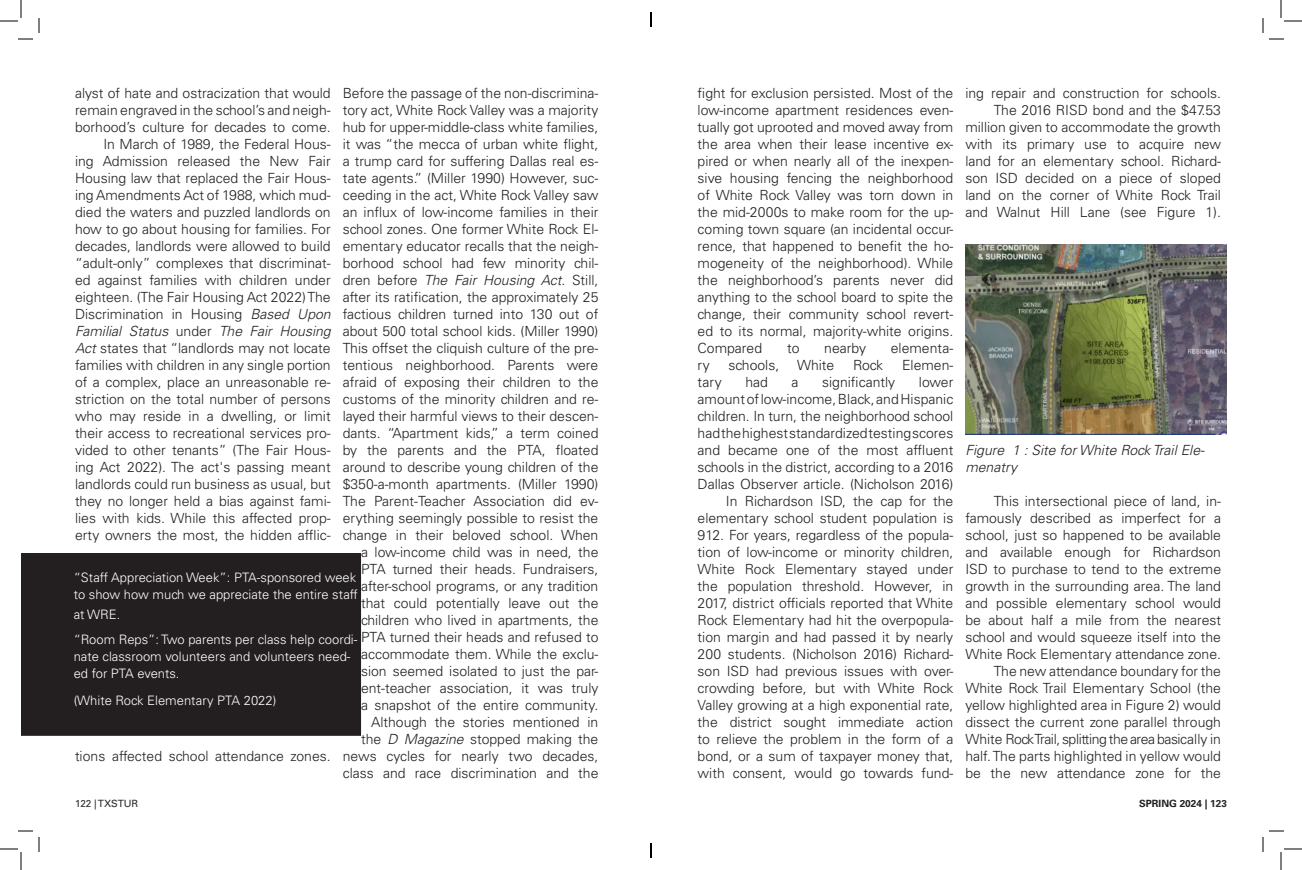
<style>
.page{position:relative;width:1302px;height:870px;background:#fff}
.page>*{position:absolute;margin:0;border:0;box-sizing:border-box;transform-origin:0 0}
.t1{font:300 14px/17px "Univers LT Std";color:#231f20;text-align:justify}
.t2{font:italic 300 14px/17px "Univers LT Std";color:#231f20}
.t3{font:300 13px/17px "Univers LT Std";color:#fff}
.t4{font:700 10px "Univers LT Std";color:#231f20}
.t5{font:10px "Univers LT Std";color:#262825}
.s1{font-style:italic}
.s2{color:#262825}
</style>
<div class="page">
<div style="left:22px;top:554px;width:339px;height:181px;background:#231f20"></div>
<div style="left:21px;top:553px;width:340px;height:183px;border:1px solid #231f20"></div>
<img style="left:965px;top:244px;width:262px;height:190px">
<svg style="left:0;top:0;width:40px;height:40px"></svg>
<svg style="left:0;top:830px;width:40px;height:40px"></svg>
<svg style="left:1262px;top:0;width:40px;height:40px"></svg>
<svg style="left:1262px;top:830px;width:40px;height:40px"></svg>
<svg style="left:650px;top:12px;width:2px;height:15px"></svg>
<svg style="left:650px;top:843px;width:2px;height:15px"></svg>
<p class="t1" style="left:75px;top:85px;width:257px">alyst of hate and ostracization that would remain engraved in the school’s and neigh&shy;borhood’s culture for decades to come.</p>
<p class="t1" style="left:75px;top:136px;width:257px;text-indent:28px">In March of 1989, the Federal Hous&shy;ing Admission released the New Fair Housing law that replaced the Fair Hous&shy;ing Amendments Act of 1988, which mud&shy;died the waters and puzzled landlords on how to go about housing for families. For decades, landlords were allowed to build “adult-only” complexes that discriminat&shy;ed against families with children under eighteen. (The Fair Housing Act 2022) The Discrimination in Housing <span class="s1">Based Upon Familial Status</span> under <span class="s1">The Fair Housing Act</span> states that “landlords may not locate families with children in any single portion of a complex, place an unreasonable re&shy;striction on the total number of persons who may reside in a dwelling, or limit their access to recreational services pro&shy;vided to other tenants” (The Fair Hous&shy;ing Act 2022). The act's passing meant landlords could run business as usual, but they no longer held a bias against fami&shy;lies with kids. While this affected prop&shy;erty owners the most, the hidden afflic-</p>
<p class="t1" style="left:343px;top:85px;width:257px">Before the passage of the non-discrimina&shy;tory act, White Rock Valley was a majority hub for upper-middle-class white families, it was “the mecca of urban white flight, a trump card for suffering Dallas real es&shy;tate agents.” (Miller 1990) However, suc&shy;ceeding in the act, White Rock Valley saw an influx of low-income families in their school zones. One former White Rock El&shy;ementary educator recalls that the neigh&shy;borhood school had few minority chil&shy;dren before <span class="s1">The Fair Housing Act</span>. Still, after its ratification, the approximately 25 factious children turned into 130 out of about 500 total school kids. (Miller 1990)<br>This offset the cliquish culture of the pre&shy;tentious neighborhood. Parents were afraid of exposing their children to the customs of the minority children and re&shy;layed their harmful views to their descen&shy;dants. “Apartment kids,” a term coined by the parents and the PTA, floated around to describe young children of the</p>
<p class="t1" style="left:343px;top:476px;width:257px;text-align:right">$350-a-month apartments. (Miller 1990)<br>The Parent-Teacher Association did ev&shy;erything seemingly possible to resist the change in their beloved school. When a low-income child was in need, the PTA turned their heads. Fundraisers, after-school programs, or any tradition that could potentially leave out the children who lived in apartments, the PTA turned their heads and refused to accommodate them. While the exclu&shy;sion seemed isolated to just the par&shy;ent-teacher association, it was truly<br>a snapshot of the entire community.</p>
<p class="t1" style="left:343px;top:714px;width:257px;text-align:right">Although the stories mentioned in<br>the <span class="s1">D Magazine</span> stopped making the news cycles for nearly two decades, class and race discrimination and the</p>
<p class="t3" style="left:74px;top:569px;width:286px">“Staff Appreciation Week”: PTA-sponsored week to show how much we appreciate the entire staff</p>
<p class="t3" style="left:74px;top:606px;width:48px">at WRE.</p>
<p class="t3" style="left:74px;top:631px;width:285px">“Room Reps”: Two parents per class help coordi&shy;nate classroom volunteers and volunteers need&shy;ed for PTA events.</p>
<p class="t3" style="left:74px;top:692px;width:204px">(White Rock Elementary PTA 2022)</p>
<p class="t1" style="left:75px;top:748px;width:257px">tions affected school attendance zones.</p>
<p class="t1" style="left:698px;top:84px;width:257px">fight for exclusion persisted. Most of the low-income apartment residences even&shy;tually got uprooted and moved away from the area when their lease incentive ex&shy;pired or when nearly all of the inexpen&shy;sive housing fencing the neighborhood of White Rock Valley was torn down in the mid-2000s to make room for the up&shy;coming town square (an incidental occur&shy;rence, that happened to benefit the ho&shy;mogeneity of the neighborhood). While the neighborhood’s parents never did anything to the school board to spite the change, their community school revert&shy;ed to its normal, majority-white origins.</p>
<p class="t1" style="left:698px;top:339px;width:66px">Compared</p>
<p class="t1" style="left:787px;top:339px;width:14px">to</p>
<p class="t1" style="left:824px;top:339px;width:43px">nearby</p>
<p class="t1" style="left:891px;top:339px;width:64px">elementa-</p>
<p class="t1" style="left:698px;top:356px;width:14px">ry</p>
<p class="t1" style="left:729px;top:356px;width:52px">schools,</p>
<p class="t1" style="left:797px;top:356px;width:39px">White</p>
<p class="t1" style="left:853px;top:356px;width:32px">Rock</p>
<p class="t1" style="left:902px;top:356px;width:53px">Elemen-</p>
<p class="t1" style="left:698px;top:373px;width:26px">tary</p>
<p class="t1" style="left:745px;top:373px;width:24px">had</p>
<p class="t1" style="left:792px;top:373px;width:8px">a</p>
<p class="t1" style="left:822px;top:373px;width:75px">significantly</p>
<p class="t1" style="left:919px;top:373px;width:36px">lower</p>
<p class="t1" style="left:698px;top:390px;width:257px">amount of low-income, Black, and Hispanic children. In turn, the neighborhood school had the highest standardized testing scores and became one of the most affluent schools in the district, according to a 2016<br>Dallas Observer article. (Nicholson 2016)</p>
<p class="t1" style="left:698px;top:492px;width:257px;text-indent:28px">In Richardson ISD, the cap for the elementary school student population is 912. For years, regardless of the popula&shy;tion of low-income or minority children, White Rock Elementary stayed under the population threshold. However, in 2017, district officials reported that White Rock Elementary had hit the overpopula&shy;tion margin and had passed it by nearly 200 students. (Nicholson 2016) Richard&shy;son ISD had previous issues with over&shy;crowding before, but with White Rock Valley growing at a high exponential rate, the district sought immediate action to relieve the problem in the form of a bond, or a sum of taxpayer money that, with consent, would go towards fund-</p>
<p class="t1" style="left:965px;top:84px;width:257px">ing repair and construction for schools.</p>
<p class="t1" style="left:965px;top:101px;width:257px;text-indent:28px">The 2016 RISD bond and the $47.53 million given to accommodate the growth with its primary use to acquire new land for an elementary school. Richard&shy;son ISD decided on a piece of sloped land on the corner of White Rock Trail and Walnut Hill Lane (see Figure 1).</p>
<p class="t2" style="left:965px;top:441px;width:241px">Figure 1 : Site for White Rock Trail Ele&shy;menatry</p>
<p class="t1" style="left:965px;top:492px;width:257px;text-indent:28px">This intersectional piece of land, in&shy;famously described as imperfect for a school, just so happened to be available and available enough for Richardson ISD to purchase to tend to the extreme growth in the surrounding area. The land and possible elementary school would be about half a mile from the nearest school and would squeeze itself into the White Rock Elementary attendance zone.</p>
<p class="t1" style="left:965px;top:662px;width:257px;text-indent:28px">The new attendance boundary for the White Rock Trail Elementary School (the yellow highlighted area in Figure 2) would dissect the current zone parallel through White Rock Trail, splitting the area basically in half. The parts highlighted in yellow would be the new attendance zone for the</p>
<p class="t5" style="left:75px;top:797px;width:65px">122 | TXSTUR</p>
<p class="t4" style="left:1139px;top:797px;width:89px">SPRING 2024 <span class="s2">| 123</span></p>
</div>
